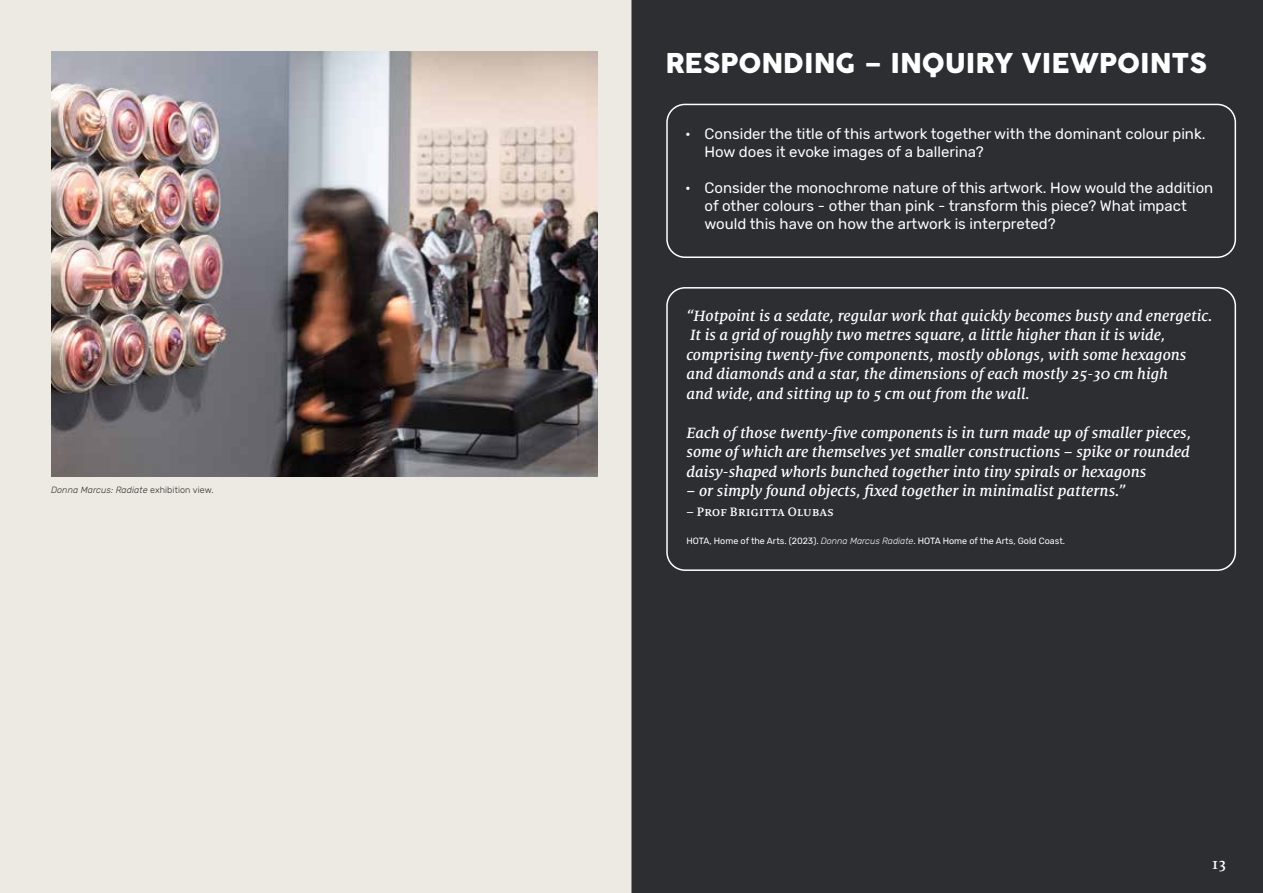
<style>
.page{position:relative;width:1263px;height:893px;background:#edeae3}
.page>*{position:absolute;margin:0;border:0;box-sizing:border-box;transform-origin:0 0}
.t1{font:27px "Cocogoose Pro";color:#fff}
.t2{font:italic 500 16.5px/19.5px "Milo Serif OT";color:#fff}
.t3{font:500 16.5px "Milo Serif OT";color:#fff}
.t4{font:15px/18px "Rubik";color:#fff}
.t5{font:500 13.5px "Milo Serif OT";color:#fff}
.t6{font:9px "Rubik";color:#fff}
.t7{font:italic 300 9px "Rubik";letter-spacing:.01em;color:#2d2e32}
.s1{font-style:normal}
.s2{font-weight:300;font-style:italic}
</style>
<div class="page">
<div style="left:631px;top:0;width:632px;height:893px;background:#2d2e32"></div>
<div style="left:666px;top:287px;width:570px;height:284px;border:2px solid #fff;border-radius:18px"></div>
<div style="left:666px;top:104px;width:570px;height:154px;border:2px solid #fff;border-radius:18px"></div>
<img style="left:51px;top:51px;width:546px;height:425px">
<p class="t7" style="left:51px;top:485px;width:164px">Donna Marcus: Radiate <span class="s1">exhibition view.</span></p>
<h1 class="t1" style="left:665px;top:45px;width:543px">RESPONDING – INQUIRY VIEWPOINTS</h1>
<p class="t4" style="left:704px;top:125px;width:502px;text-indent:-20px">• Consider the title of this artwork together with the dominant colour pink.<br>How does it evoke images of a ballerina?</p>
<p class="t4" style="left:704px;top:179px;width:510px;text-indent:-20px">• Consider the monochrome nature of this artwork. How would the addition of other colours - other than pink - transform this piece? What impact would this have on how the artwork is interpreted?</p>
<p class="t2" style="left:686px;top:306px;width:528px">“Hotpoint is a sedate, regular work that quickly becomes busty and energetic.<br>It is a grid of roughly two metres square, a little higher than it is wide, comprising twenty-five components, mostly oblongs, with some hexagons and diamonds and a star, the dimensions of each mostly 25-30 cm high<br>and wide, and sitting up to 5 cm out from the wall.</p>
<p class="t2" style="left:686px;top:423px;width:506px;text-align:justify">Each of those twenty-five components is in turn made up of smaller pieces, some of which are themselves yet smaller constructions – spike or rounded daisy-shaped whorls bunched together into tiny spirals or hexagons</p>
<p class="t2" style="left:686px;top:482px;width:440px">– or simply found objects, fixed together in minimalist patterns.”</p>
<p class="t5" style="left:686px;top:504px;width:149px">– Prof Brigitta Olubas</p>
<p class="t6" style="left:686px;top:536px;width:380px">HOTA, Home of the Arts. (2023). <span class="s2">Donna Marcus Radiate</span>. HOTA Home of the Arts, Gold Coast.</p>
<p class="t3" style="left:1212px;top:855px;width:16px">13</p>
</div>
